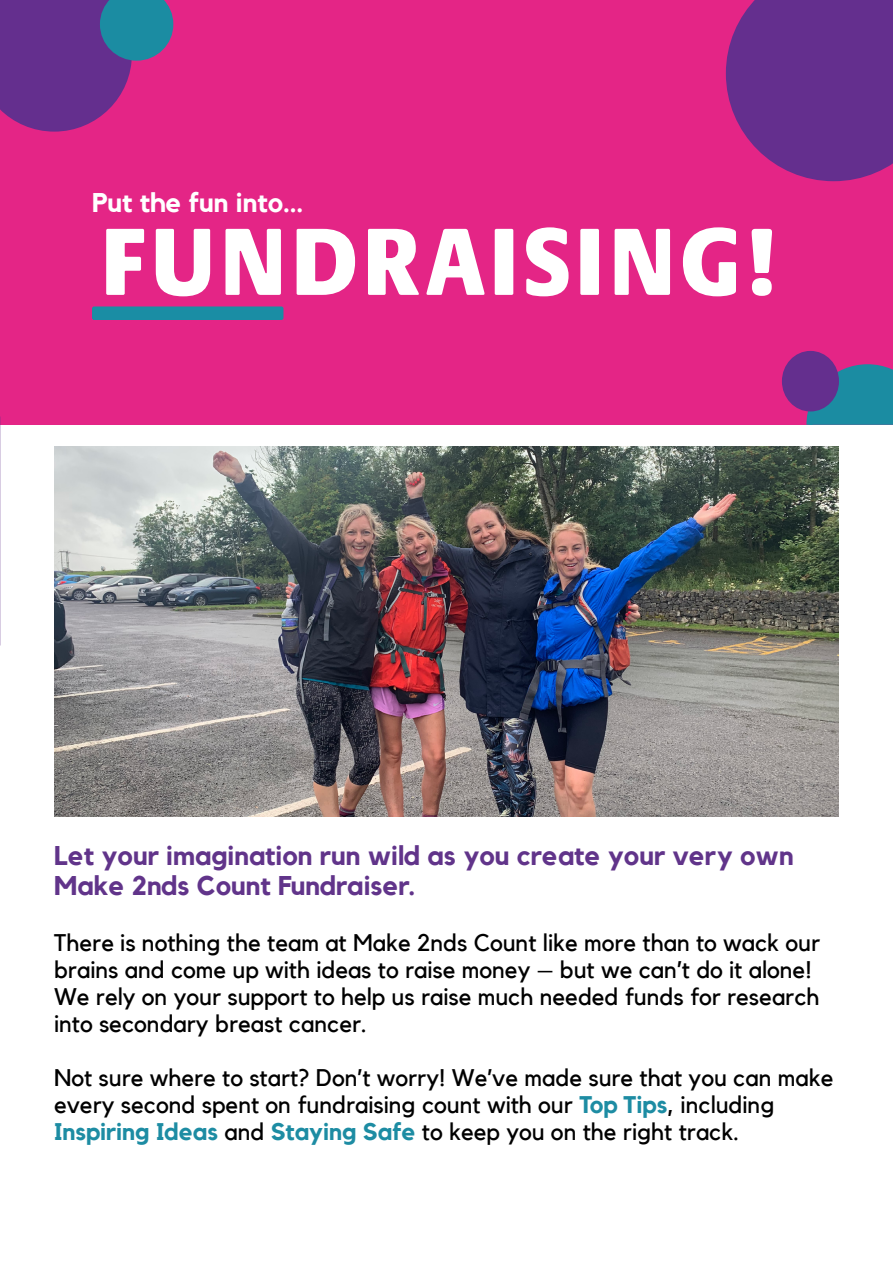
<style>
.page{position:relative;width:893px;height:1263px;background:#fff}
.page>*{position:absolute;margin:0;border:0;box-sizing:border-box;transform-origin:0 0}
.t1{font:900 condensed 99px "Praxis Next";letter-spacing:.04em;color:#fff}
.t2{font:700 27px/30px "Kollektif";color:#61348a}
.t3{font:700 27px "Kollektif";color:#fff}
.t4{font:24px/27px "Kollektif";color:#000}
.s1{font-weight:700;color:#1d8ca3}
</style>
<div class="page">
<div style="left:0;top:0;width:893px;height:425px;background:#e42586"></div>
<div style="left:92px;top:306px;width:191px;height:14px;background:#1a8da4;border-radius:2px"></div>
<img style="left:54px;top:446px;width:785px;height:371px">
<svg style="left:0;top:0;width:173px;height:132px"></svg>
<svg style="left:803px;top:361px;width:90px;height:64px;background:#2e819f"></svg>
<svg style="left:726px;top:0;width:167px;height:181px;background:#722d8d"></svg>
<div style="left:785px;top:354px;width:51px;height:54px;background:#642f8e;border-radius:50%"></div>
<div style="left:782px;top:351px;width:57px;height:60px;border:6px solid #642f8e;border-radius:50%"></div>
<p class="t3" style="left:92px;top:187px;width:213px">Put the fun into...</p>
<h1 class="t1" style="left:100px;top:180px;width:681px">FUNDRAISING!</h1>
<p class="t2" style="left:54px;top:840px;width:741px">Let your imagination run wild as you create your very own<br>Make 2nds Count Fundraiser.</p>
<p class="t4" style="left:54px;top:929px;width:768px">There is nothing the team at Make 2nds Count like more than to wack our brains and come up with ideas to raise money – but we can’t do it alone!<br>We rely on your support to help us raise much needed funds for research into secondary breast cancer.</p>
<p class="t4" style="left:54px;top:1064px;width:781px">Not sure where to start? Don’t worry! We’ve made sure that you can make every second spent on fundraising count with our <span class="s1">Top Tips</span>, including<br><span class="s1">Inspiring Ideas</span> and <span class="s1">Staying Safe</span> to keep you on the right track.</p>
</div>
